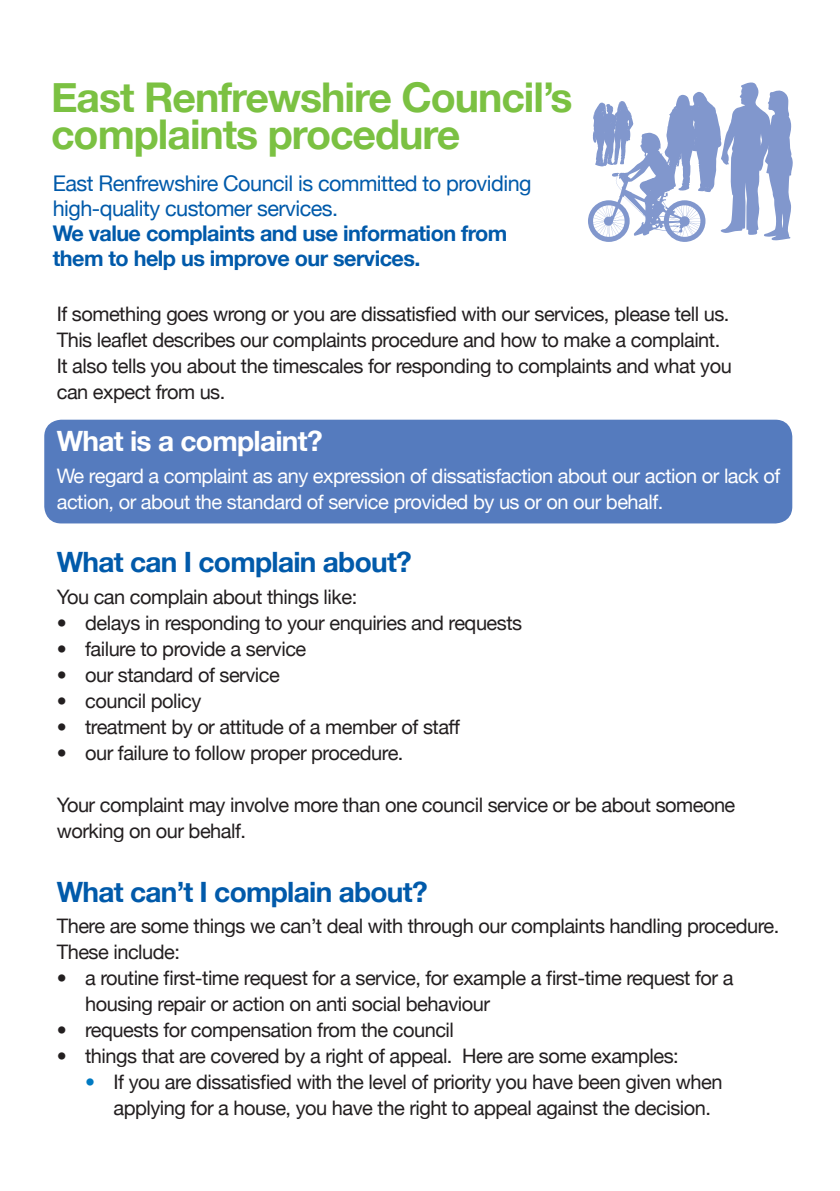
<style>
.page{position:relative;width:840px;height:1191px;background:#fff}
.page>*{position:absolute;margin:0;border:0;box-sizing:border-box;transform-origin:0 0}
.t1{font:700 41px/37.2px "Helvetica Neue";letter-spacing:-.025em;color:#7bc142}
.t2{font:700 28px "Helvetica Neue";letter-spacing:-.025em;color:#015aaa}
.t3{font:700 28px "Helvetica Neue";letter-spacing:-.025em;color:#fff}
.t4{font:21.6px/25.2px "Helvetica Neue";letter-spacing:-.025em;color:#015aaa}
.t5{font:20px/26px "Helvetica Neue";letter-spacing:-.025em;color:#231f20}
.t6{font:20px/26px "Helvetica Neue";letter-spacing:-.025em;color:#fff}
.s1{font-weight:700}
.s2{color:#007ac2}
</style>
<div class="page">
<div style="left:44px;top:420px;width:747px;height:103px;background:#557bbe;border-radius:17px"></div>
<svg style="left:588px;top:82px;width:204px;height:160px"></svg>
<p class="t1" style="left:51px;top:76px;width:522px">East Renfrewshire Council’s complaints procedure</p>
<p class="t4" style="left:53px;top:169px;width:480px">East Renfrewshire Council is committed to providing high-quality customer services.<br><span class="s1">We value complaints and use information from them to help us improve our services.</span></p>
<p class="t5" style="left:57px;top:300px;width:676px">If something goes wrong or you are dissatisfied with our services, please tell us.<br>This leaflet describes our complaints procedure and how to make a complaint.<br>It also tells you about the timescales for responding to complaints and what you can expect from us.</p>
<p class="t3" style="left:57px;top:416px;width:267px">What is a complaint?</p>
<p class="t6" style="left:57px;top:461px;width:724px">We regard a complaint as any expression of dissatisfaction about our action or lack of action, or about the standard of service provided by us or on our behalf.</p>
<p class="t2" style="left:57px;top:537px;width:356px">What can I complain about?</p>
<p class="t5" style="left:57px;top:582px;width:302px">You can complain about things like:</p>
<p class="t5" style="left:57px;top:608px;width:466px">• delays in responding to your enquiries and requests</p>
<p class="t5" style="left:57px;top:634px;width:251px">• failure to provide a service</p>
<p class="t5" style="left:57px;top:660px;width:224px">• our standard of service</p>
<p class="t5" style="left:57px;top:686px;width:146px">• council policy</p>
<p class="t5" style="left:57px;top:712px;width:404px">• treatment by or attitude of a member of staff</p>
<p class="t5" style="left:57px;top:738px;width:348px">• our failure to follow proper procedure.</p>
<p class="t5" style="left:57px;top:790px;width:679px">Your complaint may involve more than one council service or be about someone working on our behalf.</p>
<p class="t2" style="left:57px;top:866px;width:372px">What can’t I complain about?</p>
<p class="t5" style="left:57px;top:911px;width:723px">There are some things we can’t deal with through our complaints handling procedure.<br>These include:</p>
<p class="t5" style="left:85px;top:963px;width:649px;text-indent:-28px">• a routine first-time request for a service, for example a first-time request for a housing repair or action on anti social behaviour</p>
<p class="t5" style="left:57px;top:1015px;width:398px">• requests for compensation from the council</p>
<p class="t5" style="left:57px;top:1041px;width:623px">• things that are covered by a right of appeal. Here are some examples:</p>
<p class="t5" style="left:113px;top:1067px;width:610px;text-indent:-28px"><span class="s2">•</span> If you are dissatisfied with the level of priority you have been given when applying for a house, you have the right to appeal against the decision.</p>
</div>
